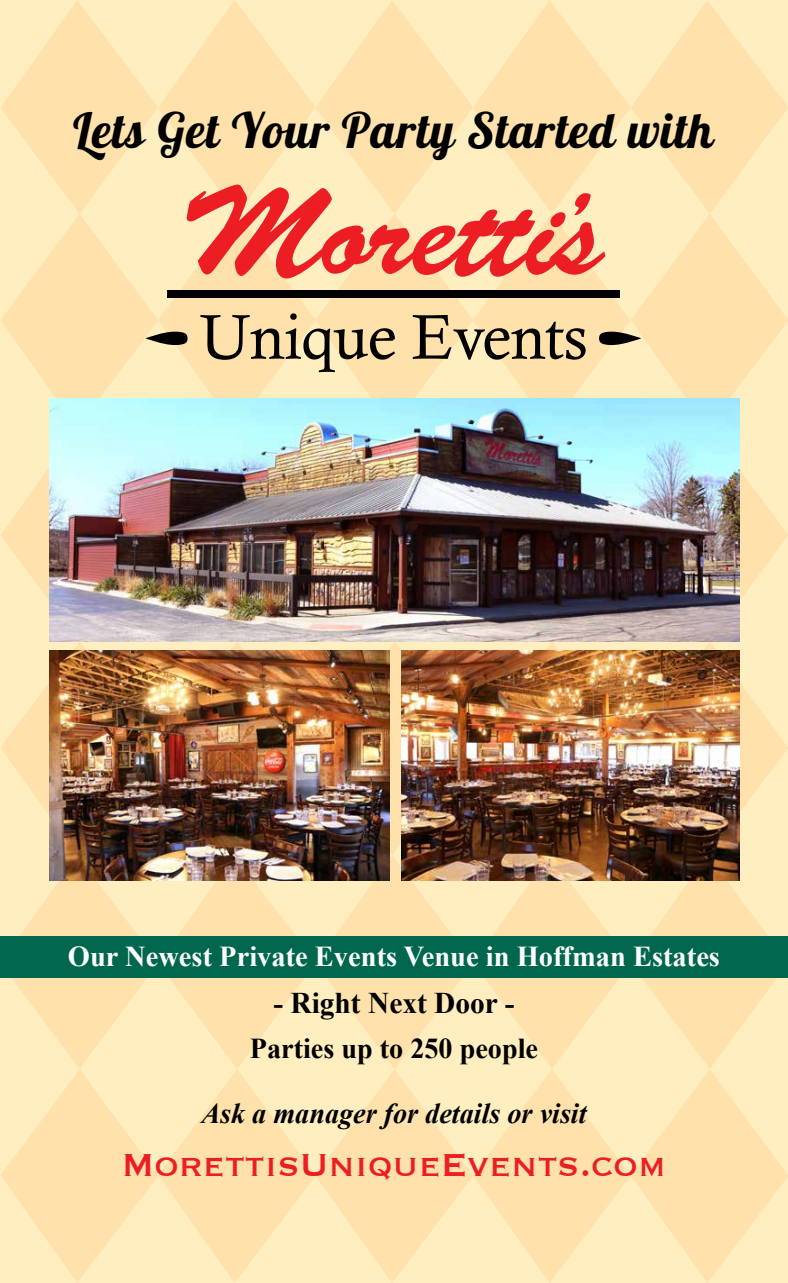
<style>
.page{position:relative;width:788px;height:1283px;background:#fff}
.page>*{position:absolute;margin:0;border:0;box-sizing:border-box;transform-origin:0 0}
.t1{font:48.75px "Lobster 1.4";letter-spacing:.02em;color:#000}
.t2{font:41.25px "Copperplate";color:#ed1d24;scale:.96 1}
.t3{font:700 30px "Times New Roman";color:#000}
.t4{font:700 28.75px "Times New Roman";color:#fff}
.t5{font:italic 700 28.75px "Times New Roman";color:#000}
.t6{font:700 28.75px "Times New Roman";color:#000}
</style>
<div class="page">
<img style="left:0;top:0;width:788px;height:1282px">
<h1 class="t1" style="left:73px;top:99px;width:642px">Lets Get Your Party Started with</h1>
<p class="t4" style="left:68px;top:936px;width:653px">Our Newest Private Events Venue in Hoffman Estates</p>
<p class="t3" style="left:273px;top:982px;width:243px">- Right Next Door -</p>
<p class="t6" style="left:250px;top:1028px;width:290px">Parties up to 250 people</p>
<p class="t5" style="left:201px;top:1093px;width:387px">Ask a manager for details or visit</p>
<h2 class="t2" style="left:121px;top:1137px;width:569px">MorettisUniqueEvents.com</h2>
</div>
